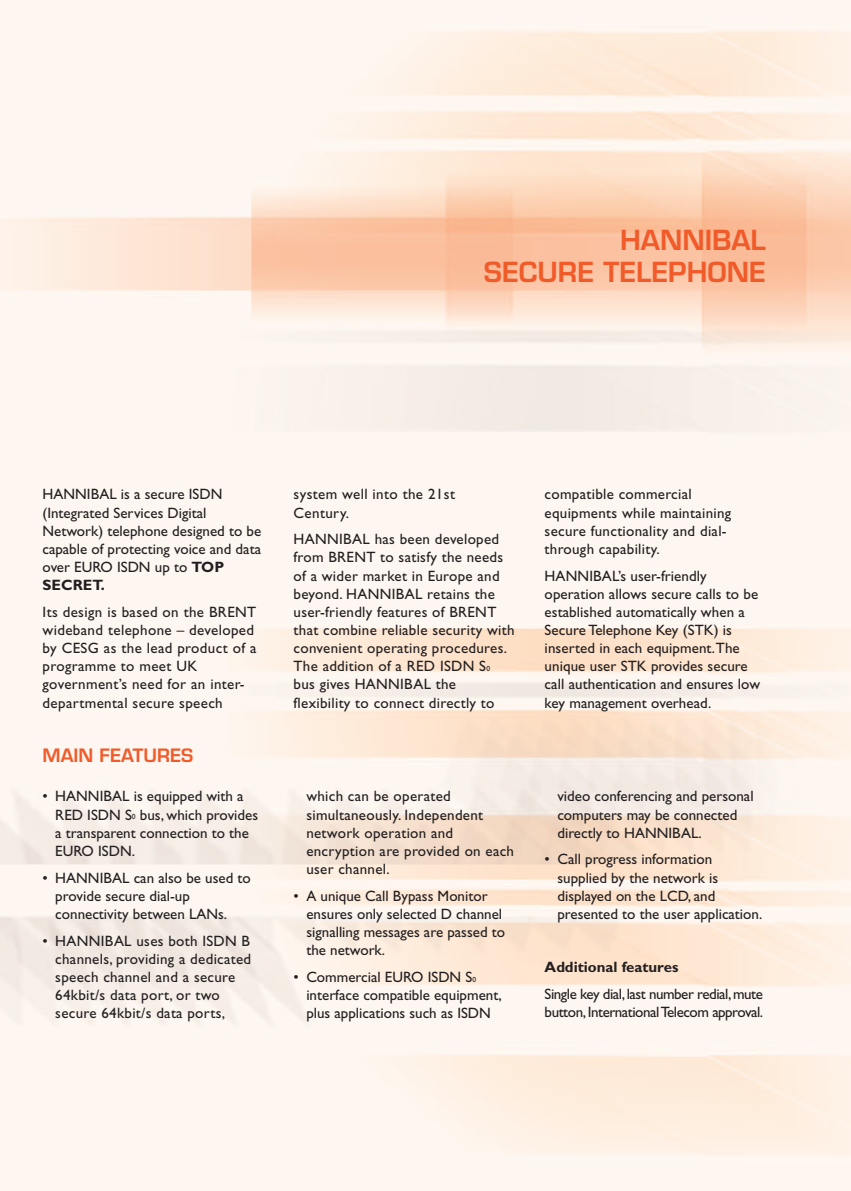
<style>
.page{position:relative;width:851px;height:1191px;background:#fff}
.page>*{position:absolute;margin:0;border:0;box-sizing:border-box;transform-origin:0 0}
.t1{font:600 27px/32.4px "Eurostile";color:#f15b2a;text-align:right}
.t2{font:600 18px "Eurostile";color:#f15b2a}
.t3{font:15px/18.1px "Gill Sans";letter-spacing:.005em;color:#231f20}
.t4{font:15px/18.1px "Gill Sans";letter-spacing:.025em;color:#231f20}
.t5{font:15px/18.1px "Gill Sans";letter-spacing:-.03em;color:#231f20}
.t6{font:700 15px "Gill Sans";color:#231f20}
.s1{font-weight:700}
.s2{font-size:7.5px}
</style>
<div class="page">
<h1 class="t1" style="left:484px;top:227px;width:283px">HANNIBAL<br>SECURE TELEPHONE</h1>
<p class="t3" style="left:43px;top:486px;width:220px">HANNIBAL is a secure ISDN (Integrated Services Digital<br>Network) telephone designed to be capable of protecting voice and data over EURO ISDN up to <span class="s1">TOP<br>SECRET.</span></p>
<p class="t4" style="left:43px;top:604px;width:215px">Its design is based on the BRENT wideband telephone – developed by CESG as the lead product of a programme to meet UK government’s need for an inter&shy;departmental secure speech</p>
<p class="t2" style="left:43px;top:748px;width:152px">MAIN FEATURES</p>
<p class="t3" style="left:55px;top:788px;width:204px;text-indent:-13px">• HANNIBAL is equipped with a<br>RED ISDN S<span class="s2">0</span> bus, which provides a transparent connection to the<br>EURO ISDN.</p>
<p class="t3" style="left:55px;top:869px;width:197px;text-indent:-13px">• HANNIBAL can also be used to provide secure dial-up connectivity between LANs.</p>
<p class="t3" style="left:55px;top:932px;width:197px;text-indent:-13px">• HANNIBAL uses both ISDN B channels, providing a dedicated speech channel and a secure<br>64kbit/s data port, or two secure 64kbit/s data ports,</p>
<p class="t4" style="left:293px;top:486px;width:163px">system well into the 21st<br>Century.</p>
<p class="t3" style="left:293px;top:531px;width:222px">HANNIBAL has been developed from BRENT to satisfy the needs of a wider market in Europe and beyond. HANNIBAL retains the user-friendly features of BRENT that combine reliable security with convenient operating procedures.<br>The addition of a RED ISDN S<span class="s2">0 </span>bus gives HANNIBAL the flexibility to connect directly to</p>
<p class="t3" style="left:544px;top:486px;width:188px">compatible commercial equipments while maintaining secure functionality and dial&shy;through capability.</p>
<p class="t3" style="left:544px;top:568px;width:217px">HANNIBAL’s user-friendly operation allows secure calls to be established automatically when a<br>Secure Telephone Key (STK) is inserted in each equipment.The unique user STK provides secure call authentication and ensures low key management overhead.</p>
<p class="t3" style="left:306px;top:788px;width:209px">which can be operated simultaneously. Independent network operation and encryption are provided on each user channel.</p>
<p class="t3" style="left:306px;top:888px;width:200px;text-indent:-13px">• A unique Call Bypass Monitor ensures only selected D channel signalling messages are passed to the network.</p>
<p class="t3" style="left:306px;top:969px;width:197px;text-indent:-13px">• Commercial EURO ISDN S<span class="s2">0 </span>interface compatible equipment, plus applications such as ISDN</p>
<p class="t3" style="left:557px;top:788px;width:198px">video conferencing and personal computers may be connected directly to HANNIBAL.</p>
<p class="t3" style="left:557px;top:851px;width:206px;text-indent:-13px">• Call progress information supplied by the network is displayed on the LCD, and presented to the user application.</p>
<p class="t6" style="left:544px;top:961px;width:135px">Additional features</p>
<p class="t5" style="left:544px;top:986px;width:220px">Single key dial,last number redial,mute button,International Telecom approval.</p>
</div>
